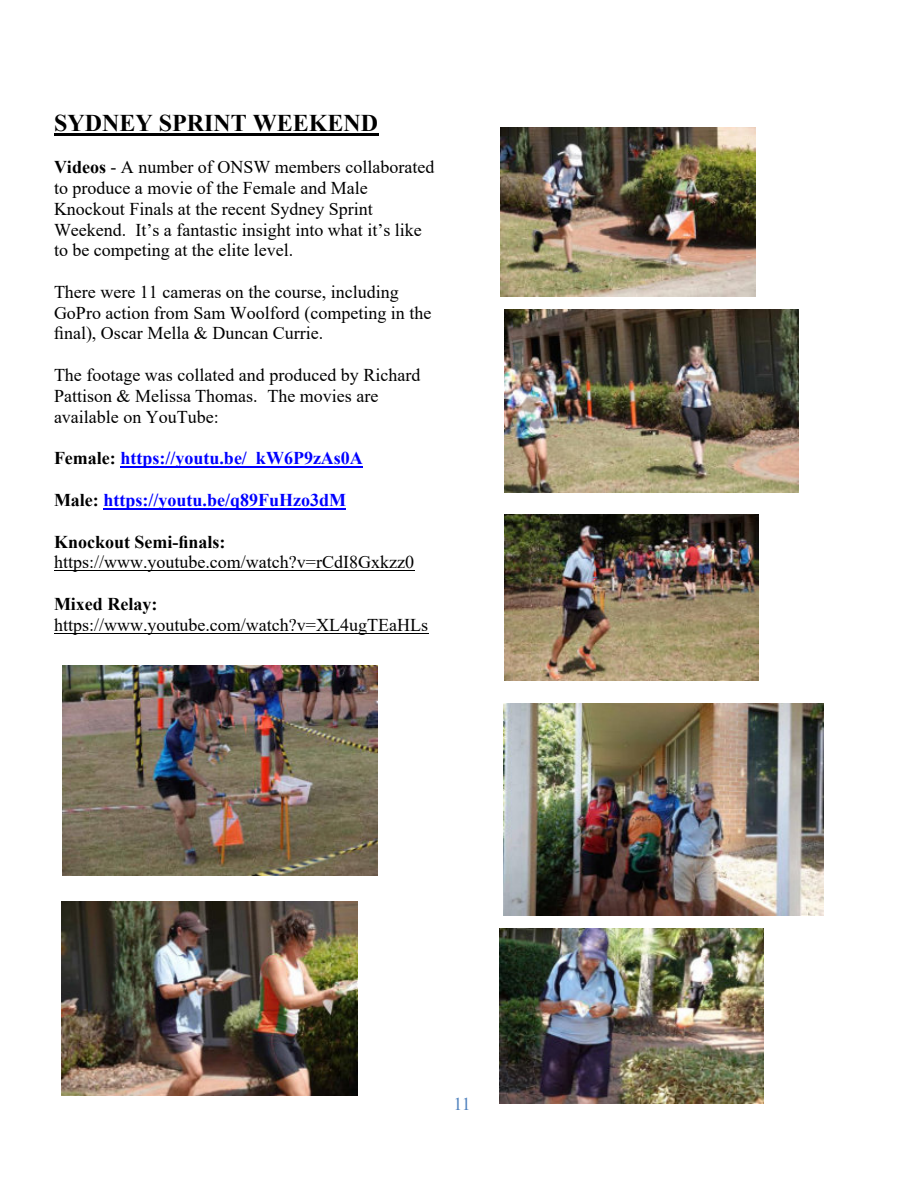
<style>
.page{position:relative;width:918px;height:1188px;background:#fff}
.page>*{position:absolute;margin:0;border:0;box-sizing:border-box;transform-origin:0 0}
.t1{font:700 24px "Times New Roman";color:#000}
.t2{font:18px/20.7px "Times New Roman";color:#000}
.t3{font:700 18px "Times New Roman";color:#00f}
.t4{font:700 18px "Times New Roman";color:#000}
.t5{font:18px "Times New Roman";color:#4f81bd}
.s1{font-weight:700}
.s2{color:#000}
</style>
<div class="page">
<hr style="left:54px;top:133px;width:324px;height:2px;background:#000">
<hr style="left:120px;top:466px;width:243px;height:2px;background:#00f">
<hr style="left:103px;top:508px;width:243px;height:2px;background:#00f">
<hr style="left:54px;top:570px;width:360px;height:1px;background:#000">
<hr style="left:54px;top:633px;width:375px;height:1px;background:#000">
<img style="left:62px;top:666px;width:316px;height:210px">
<img style="left:62px;top:901px;width:296px;height:195px">
<img style="left:501px;top:127px;width:254px;height:170px">
<img style="left:504px;top:309px;width:295px;height:184px">
<img style="left:504px;top:514px;width:255px;height:167px">
<img style="left:504px;top:703px;width:319px;height:213px">
<img style="left:499px;top:928px;width:264px;height:176px">
<h1 class="t1" style="left:54px;top:114px;width:326px">SYDNEY SPRINT WEEKEND</h1>
<p class="t2" style="left:54px;top:159px;width:382px"><span class="s1">Videos</span> - A number of ONSW members collaborated to produce a movie of the Female and Male Knockout Finals at the recent Sydney Sprint Weekend. It’s a fantastic insight into what it’s like to be competing at the elite level.</p>
<p class="t2" style="left:54px;top:283px;width:379px">There were 11 cameras on the course, including<br>GoPro action from Sam Woolford (competing in the final), Oscar Mella &amp; Duncan Currie.</p>
<p class="t2" style="left:54px;top:366px;width:368px">The footage was collated and produced by Richard<br>Pattison &amp; Melissa Thomas. The movies are available on YouTube:</p>
<p class="t3" style="left:54px;top:452px;width:310px"><span class="s2">Female:</span> https://youtu.be/_kW6P9zAs0A</p>
<p class="t3" style="left:54px;top:494px;width:294px"><span class="s2">Male:</span> https://youtu.be/q89FuHzo3dM</p>
<p class="t4" style="left:54px;top:535px;width:173px">Knockout Semi-finals:</p>
<p class="t2" style="left:54px;top:554px;width:362px">https://www.youtube.com/watch?v=rCdI8Gxkzz0</p>
<p class="t4" style="left:54px;top:598px;width:105px">Mixed Relay:</p>
<p class="t2" style="left:54px;top:616px;width:376px">https://www.youtube.com/watch?v=XL4ugTEaHLs</p>
<p class="t5" style="left:453px;top:1097px;width:19px">11</p>
</div>
